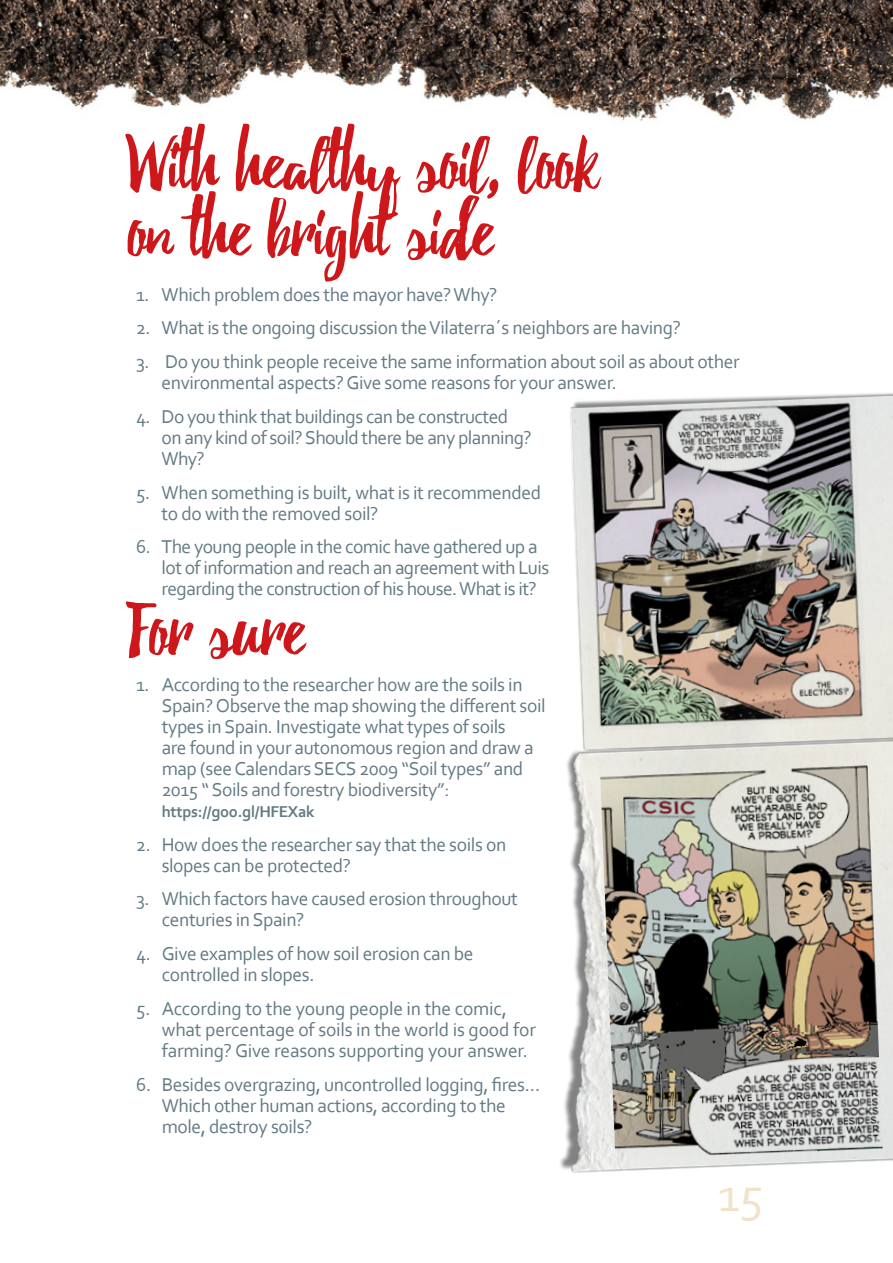
<style>
.page{position:relative;width:893px;height:1263px;background:#fff}
.page>*{position:absolute;margin:0;border:0;box-sizing:border-box;transform-origin:0 0}
.t1{font:78px/67.5px "Beacon";color:#cd171a}
.t2{font:49.5px "Corbel";color:#f0e3ca}
.t3{font:19.5px/21px "Corbel";letter-spacing:-.02em;color:#647a84}
.t4{font:700 16.5px "Corbel";letter-spacing:-.02em;color:#647a84}
</style>
<div class="page">
<img style="left:0;top:0;width:893px;height:121px">
<img style="left:570px;top:393px;width:323px;height:338px">
<img style="left:579px;top:399px;width:288px;height:332px">
<img style="left:560px;top:731px;width:333px;height:442px">
<img style="left:600px;top:750px;width:283px;height:409px">
<h1 class="t1" style="left:128px;top:134px;width:473px">With healthy soil, look on the bright side</h1>
<p class="t3" style="left:136px;top:283px;width:363px">1. Which problem does the mayor have? Why?</p>
<p class="t3" style="left:136px;top:317px;width:546px">2. What is the ongoing discussion the Vilaterra´s neighbors are having?</p>
<p class="t3" style="left:162px;top:351px;width:580px;text-indent:-26px">3. Do you think people receive the same information about soil as about other environmental aspects? Give some reasons for your answer.</p>
<p class="t3" style="left:162px;top:405px;width:372px;text-indent:-26px">4. Do you think that buildings can be constructed on any kind of soil? Should there be any planning?<br>Why?</p>
<p class="t3" style="left:162px;top:481px;width:381px;text-indent:-26px">5. When something is built, what is it recommended to do with the removed soil?</p>
<p class="t3" style="left:162px;top:536px;width:389px;text-indent:-26px">6. The young people in the comic have gathered up a lot of information and reach an agreement with Luis regarding the construction of his house. What is it?</p>
<h1 class="t1" style="left:128px;top:601px;width:178px">For sure</h1>
<p class="t3" style="left:162px;top:673px;width:386px;text-indent:-26px">1. According to the researcher how are the soils in Spain? Observe the map showing the different soil types in Spain. Investigate what types of soils<br>are found in your autonomous region and draw a map (see Calendars SECS 2009 “Soil types” and 2015 “ Soils and forestry biodiversity”:</p>
<p class="t4" style="left:162px;top:801px;width:154px">https://goo.gl/HFEXak</p>
<p class="t3" style="left:162px;top:833px;width:346px;text-indent:-26px">2. How does the researcher say that the soils on slopes can be protected?</p>
<p class="t3" style="left:162px;top:888px;width:358px;text-indent:-26px">3. Which factors have caused erosion throughout centuries in Spain?</p>
<p class="t3" style="left:162px;top:943px;width:313px;text-indent:-26px">4. Give examples of how soil erosion can be controlled in slopes.</p>
<p class="t3" style="left:162px;top:997px;width:376px;text-indent:-26px">5. According to the young people in the comic, what percentage of soils in the world is good for farming? Give reasons supporting your answer.</p>
<p class="t3" style="left:162px;top:1073px;width:380px;text-indent:-26px">6. Besides overgrazing, uncontrolled logging, fires…<br>Which other human actions, according to the mole, destroy soils?</p>
<h2 class="t2" style="left:718px;top:1163px;width:47px">15</h2>
</div>
